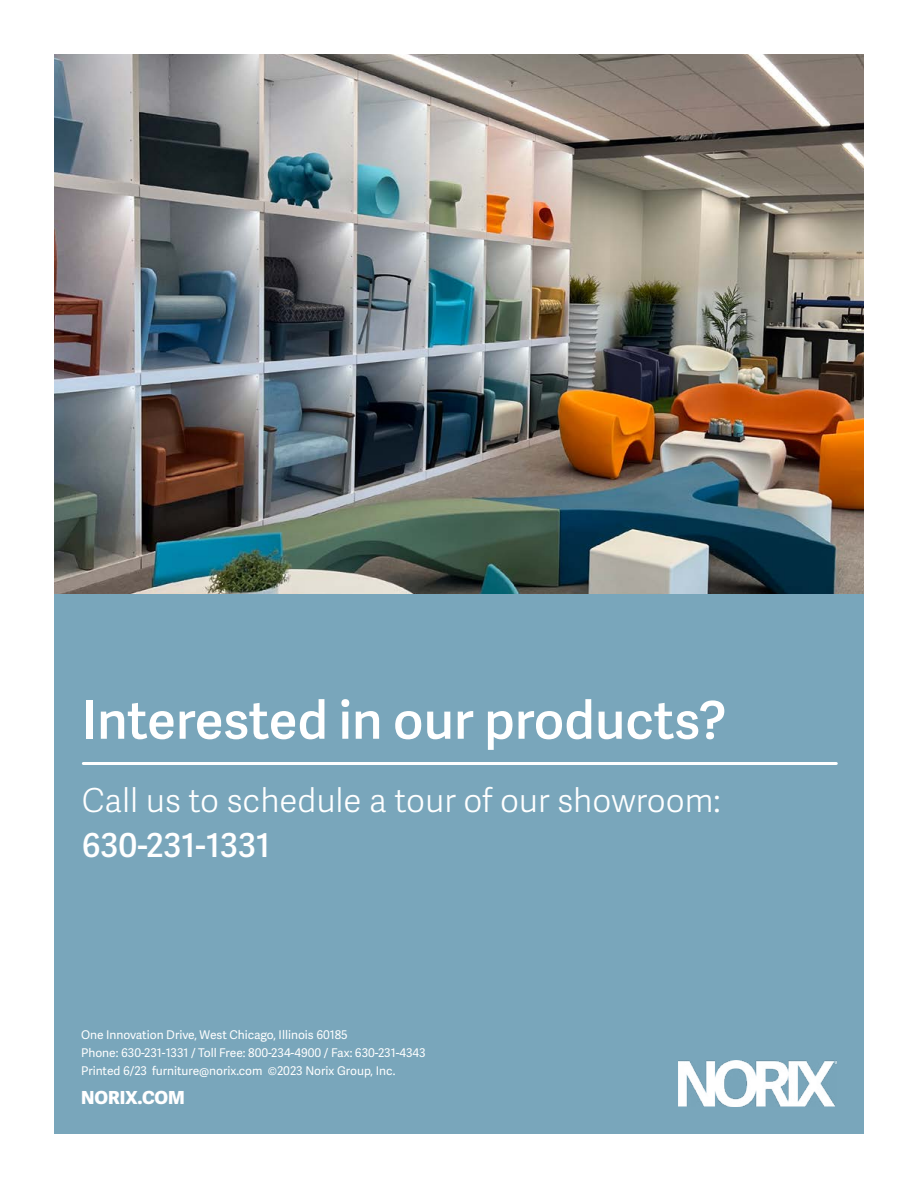
<style>
.page{position:relative;width:918px;height:1188px;background:#fff}
.page>*{position:absolute;margin:0;border:0;box-sizing:border-box;transform-origin:0 0}
.t1{font:600 52.5px "Adelle Sans";color:#fff}
.t2{font:300 33px "Adelle Sans";color:#fff}
.t3{font:600 33px "Adelle Sans";color:#fff}
.t4{font:800 18px "Adelle Sans";color:#fff}
.t5{font:12px/18px "Adelle Sans";color:#fff}
</style>
<div class="page">
<div style="left:54px;top:442px;width:810px;height:692px;background:#79a6bb"></div>
<img style="left:678px;top:1061px;width:159px;height:46px">
<hr style="left:83px;top:762px;width:753px;height:3px;background:#fff">
<img style="left:54px;top:54px;width:810px;height:540px">
<h1 class="t1" style="left:82px;top:682px;width:646px">Interested in our products?</h1>
<h2 class="t2" style="left:82px;top:777px;width:640px">Call us to schedule a tour of our showroom:</h2>
<h2 class="t3" style="left:82px;top:822px;width:190px">630-231-1331</h2>
<p class="t5" style="left:81px;top:1025px;width:346px">One Innovation Drive, West Chicago, Illinois 60185<br>Phone: 630-231-1331 / Toll Free: 800-234-4900 / Fax: 630-231-4343<br>Printed 6/23 furniture@norix.com ©2023 Norix Group, Inc.</p>
<h3 class="t4" style="left:81px;top:1085px;width:105px">NORIX.COM</h3>
</div>
